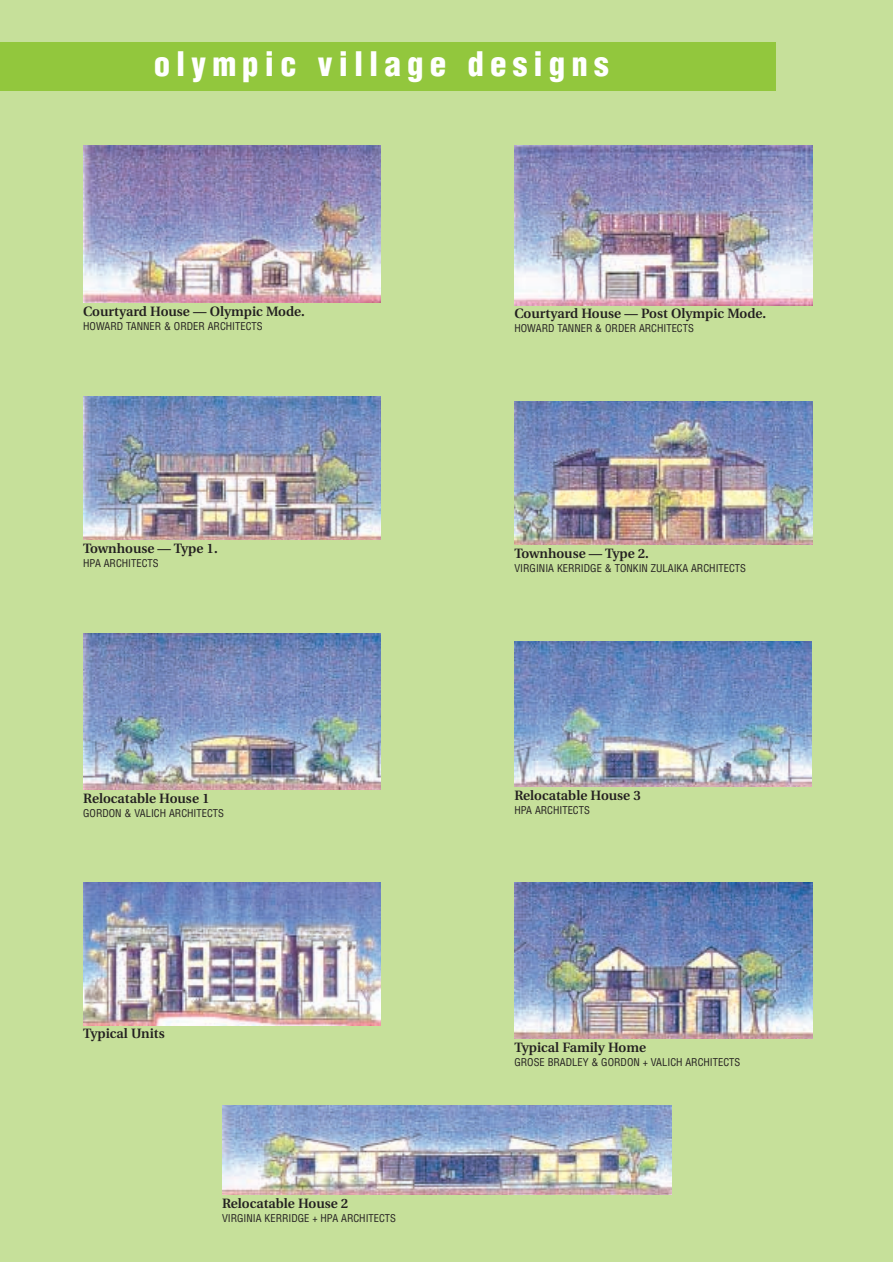
<style>
.page{position:relative;width:893px;height:1262px;background:#fff}
.page>*{position:absolute;margin:0;border:0;box-sizing:border-box;transform-origin:0 0}
.t1{font:900 condensed 33px "Helvetica";letter-spacing:.185em;color:#fff}
.t2{font:600 13.5px "Utopia";color:#231f20}
.t3{font:condensed 10.5px "Helvetica";color:#231f20}
</style>
<div class="page">
<div style="left:0;top:0;width:892px;height:1262px;background:#c6e09a"></div>
<img style="left:83px;top:146px;width:298px;height:157px">
<img style="left:514px;top:146px;width:298px;height:159px">
<img style="left:514px;top:401px;width:298px;height:143px">
<img style="left:83px;top:397px;width:298px;height:143px">
<img style="left:83px;top:633px;width:298px;height:156px">
<img style="left:514px;top:882px;width:298px;height:156px">
<img style="left:514px;top:641px;width:298px;height:145px">
<img style="left:83px;top:882px;width:298px;height:143px">
<div style="left:0;top:43px;width:775px;height:48px;background:#92c73d"></div>
<img style="left:222px;top:1105px;width:449px;height:89px">
<h1 class="t1" style="left:154px;top:51px;width:456px">olympic village designs</h1>
<p class="t2" style="left:83px;top:306px;width:223px">Courtyard House — Olympic Mode.</p>
<p class="t3" style="left:83px;top:322px;width:181px">HOWARD TANNER &amp; ORDER ARCHITECTS</p>
<p class="t2" style="left:83px;top:543px;width:136px">Townhouse — Type 1.</p>
<p class="t3" style="left:83px;top:559px;width:77px">HPA ARCHITECTS</p>
<p class="t2" style="left:83px;top:793px;width:128px">Relocatable House 1</p>
<p class="t3" style="left:83px;top:809px;width:142px">GORDON &amp; VALICH ARCHITECTS</p>
<p class="t2" style="left:83px;top:1028px;width:83px">Typical Units</p>
<p class="t2" style="left:222px;top:1197px;width:128px">Relocatable House 2</p>
<p class="t3" style="left:222px;top:1213px;width:175px">VIRGINIA KERRIDGE + HPA ARCHITECTS</p>
<p class="t2" style="left:514px;top:308px;width:253px">Courtyard House — Post Olympic Mode.</p>
<p class="t3" style="left:514px;top:324px;width:181px">HOWARD TANNER &amp; ORDER ARCHITECTS</p>
<p class="t2" style="left:514px;top:548px;width:136px">Townhouse — Type 2.</p>
<p class="t3" style="left:514px;top:564px;width:233px">VIRGINIA KERRIDGE &amp; TONKIN ZULAIKA ARCHITECTS</p>
<p class="t2" style="left:514px;top:790px;width:128px">Relocatable House 3</p>
<p class="t3" style="left:514px;top:805px;width:77px">HPA ARCHITECTS</p>
<p class="t2" style="left:514px;top:1042px;width:133px">Typical Family Home</p>
<p class="t3" style="left:514px;top:1058px;width:227px">GROSE BRADLEY &amp; GORDON + VALICH ARCHITECTS</p>
</div>
